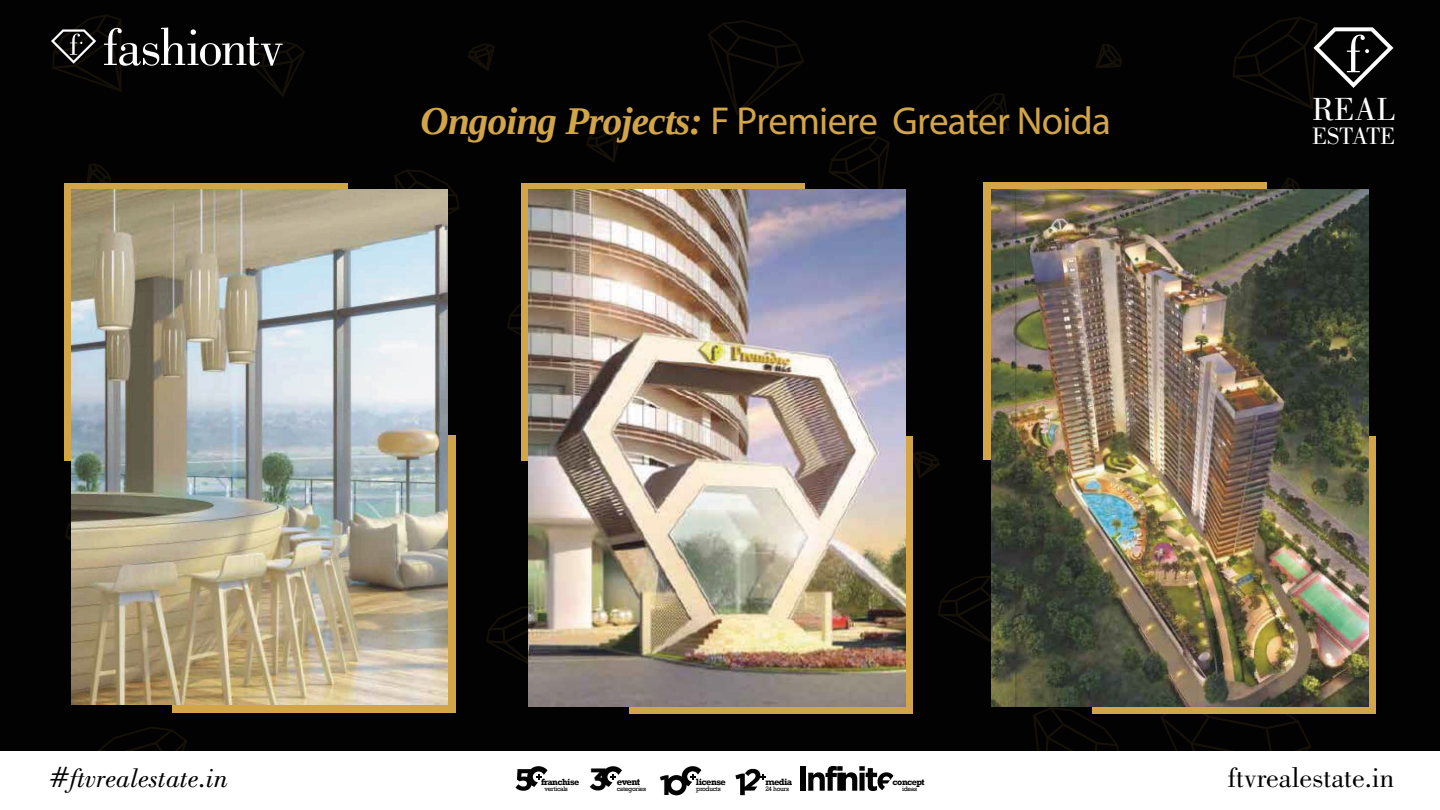
<style>
.page{position:relative;width:1440px;height:810px;background:#fff}
.page>*{position:absolute;margin:0;border:0;box-sizing:border-box;transform-origin:0 0}
.t1{font:italic 39.08px "Tinos";letter-spacing:-.02em;color:#d3a549}
.t2{font:33.08px "Bodoni";color:#fff}
.t3{font:700 30.6px "Gotham";color:#020202}
.t4{font:28.65px "Bodoni";color:#020202}
.t5{font:italic 28.42px "Bodoni BT";color:#020202}
.t6{font:700 28.05px "Gotham";color:#020202}
.t7{font:24.6px "Bodoni";color:#fff}
.t8{font:700 9.68px "Rockwell";letter-spacing:-.055em;color:#020202}
.t9{font:700 9.3px "Rockwell";letter-spacing:-.055em;color:#020202}
.t10{font:700 9.15px "Rockwell";letter-spacing:-.055em;color:#020202}
.t11{font:6.68px "Rockwell";letter-spacing:-.05em;color:#020202}
.t12{font:6.6px "Rockwell";letter-spacing:-.05em;color:#020202}
.s1{font-weight:700}
</style>
<div class="page">
<div style="left:0;top:0;width:1440px;height:752px;background:#020202"></div>
<svg style="left:586px;top:127px;width:36px;height:35px"></svg>
<svg style="left:1275px;top:178px;width:27px;height:12px"></svg>
<svg style="left:468px;top:44px;width:27px;height:27px"></svg>
<svg style="left:87px;top:163px;width:24px;height:20px"></svg>
<svg style="left:708px;top:20px;width:96px;height:95px"></svg>
<svg style="left:394px;top:169px;width:66px;height:46px"></svg>
<svg style="left:507px;top:304px;width:14px;height:31px"></svg>
<svg style="left:486px;top:606px;width:42px;height:58px"></svg>
<svg style="left:829px;top:136px;width:61px;height:54px"></svg>
<svg style="left:1160px;top:714px;width:151px;height:38px"></svg>
<svg style="left:913px;top:451px;width:27px;height:27px"></svg>
<svg style="left:1096px;top:44px;width:26px;height:24px"></svg>
<svg style="left:938px;top:575px;width:53px;height:67px"></svg>
<svg style="left:972px;top:93px;width:38px;height:38px"></svg>
<svg style="left:65px;top:501px;width:7px;height:64px"></svg>
<svg style="left:91px;top:727px;width:96px;height:25px"></svg>
<svg style="left:1033px;top:707px;width:88px;height:45px"></svg>
<svg style="left:51px;top:14px;width:254px;height:82px"></svg>
<svg style="left:1233px;top:17px;width:160px;height:92px"></svg>
<div style="left:983px;top:182px;width:283px;height:278px;background:#d3a549"></div>
<div style="left:1093px;top:437px;width:283px;height:277px;background:#d3a549"></div>
<div style="left:521px;top:183px;width:284px;height:278px;background:#d3a549"></div>
<div style="left:629px;top:437px;width:284px;height:277px;background:#d3a549"></div>
<svg style="left:64px;top:183px;width:283px;height:278px;background:#cca452"></svg>
<div style="left:172px;top:435px;width:283px;height:278px;background:#d3a549"></div>
<img style="left:72px;top:190px;width:376px;height:515px">
<img style="left:528px;top:190px;width:377px;height:517px">
<img style="left:991px;top:190px;width:377px;height:517px">
<svg style="left:666px;top:766px;width:35px;height:29px"></svg>
<svg style="left:735px;top:769px;width:31px;height:27px"></svg>
<div style="left:800px;top:766px;width:6px;height:25px;background:#020202"></div>
<svg style="left:808px;top:766px;width:85px;height:25px"></svg>
<svg style="left:601px;top:766px;width:21px;height:21px"></svg>
<svg style="left:445px;top:751px;width:102px;height:40px"></svg>
<p class="t1" style="left:421px;top:97px;width:692px"><span class="s1">Ongoing Projects:</span> F Premiere Greater Noida</p>
<p class="t2" style="left:1312px;top:90px;width:84px">REAL</p>
<p class="t7" style="left:1312px;top:122px;width:85px">ESTATE</p>
<p class="t5" style="left:49px;top:761px;width:181px">#ftvrealestate.in</p>
<p class="t10" style="left:541px;top:777px;width:40px">franchise</p>
<p class="t12" style="left:545px;top:785px;width:25px">verticals</p>
<p class="t9" style="left:765px;top:776px;width:28px">media</p>
<p class="t4" style="left:1228px;top:762px;width:168px">ftvrealestate.in</p>
<p class="t3" style="left:589px;top:762px;width:20px">3</p>
<p class="t8" style="left:617px;top:776px;width:25px">event</p>
<p class="t6" style="left:659px;top:769px;width:13px">1</p>
<p class="t9" style="left:696px;top:776px;width:32px">license</p>
<p class="t10" style="left:893px;top:777px;width:34px">concept</p>
<p class="t11" style="left:902px;top:785px;width:17px">ideas</p>
<p class="t12" style="left:617px;top:785px;width:31px">categories</p>
<p class="t12" style="left:765px;top:785px;width:25px">24 hours</p>
<p class="t12" style="left:696px;top:785px;width:26px">products</p>
</div>
